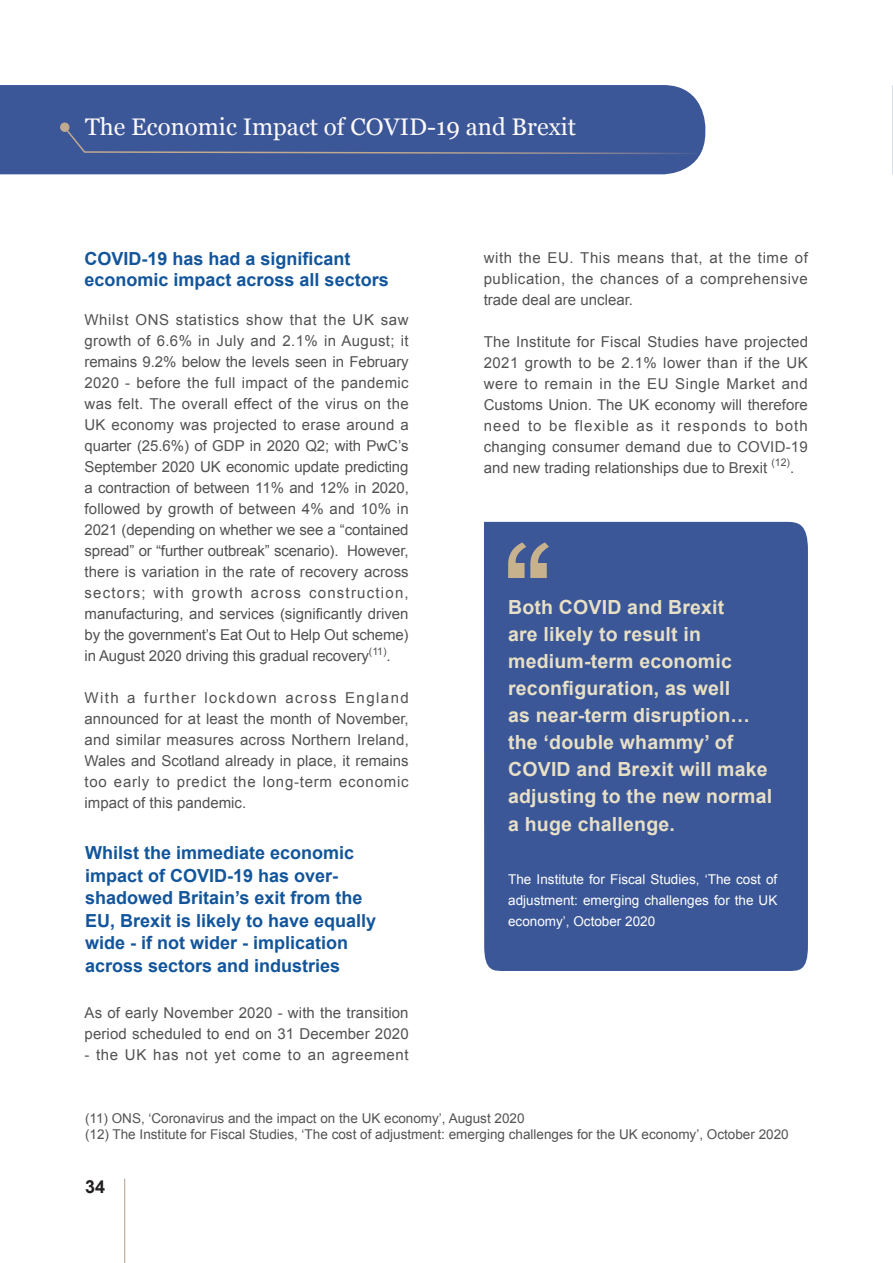
<style>
.page{position:relative;width:893px;height:1263px;background:#fff}
.page>*{position:absolute;margin:0;border:0;box-sizing:border-box;transform-origin:0 0}
.t1{font:24px "Georgia";color:#fdf9fa}
.t2{font:700 19.5px/27.2px "Arial";letter-spacing:.01em;color:#e8e0c6}
.t3{font:700 18px/22.5px "Arial";color:#12559b}
.t4{font:700 18px "Arial";color:#231f20}
.t5{font:15px/21px "Arial";letter-spacing:.01em;color:#535252;text-align:justify}
.t6{font:15px "Arial";letter-spacing:.04em;color:#535252}
.t7{font:13.5px/16.5px "Arial";color:#525355}
.t8{font:13.5px/21px "Arial";color:#fff;text-align:justify}
</style>
<div class="page">
<hr style="left:124px;top:1179px;width:1px;height:84px;background:#b69d8c">
<div style="left:0;top:85px;width:705px;height:89px;background:#3b5797"></div>
<svg style="left:484px;top:522px;width:324px;height:449px;fill:#3b5797"></svg>
<svg style="left:508px;top:542px;width:41px;height:36px"></svg>
<svg style="left:60px;top:122px;width:638px;height:33px"></svg>
<svg style="left:892px;top:85px;width:1px;height:89px"></svg>
<h1 class="t1" style="left:85px;top:109px;width:493px">The Economic Impact of COVID-19 and Brexit</h1>
<p class="t3" style="left:85px;top:249px;width:306px;line-height:21px">COVID-19 has had a significant economic impact across all sectors</p>
<p class="t5" style="left:85px;top:310px;width:326px">Whilst ONS statistics show that the UK saw growth of 6.6% in July and 2.1% in August; it remains 9.2% below the levels seen in February 2020 - before the full impact of the pandemic was felt. The overall effect of the virus on the UK economy was projected to erase around a quarter (25.6%) of GDP in 2020 Q2; with PwC’s September 2020 UK economic update predicting a contraction of between 11% and 12% in 2020, followed by growth of between 4% and 10% in 2021 (depending on whether we see a “contained spread” or “further outbreak” scenario). However, there is variation in the rate of recovery across sectors; with growth across construction, manufacturing, and services (significantly driven by the government’s Eat Out to Help Out scheme) in August 2020 driving this gradual recovery<sup>(11)</sup>.</p>
<p class="t5" style="left:85px;top:688px;width:326px">With a further lockdown across England announced for at least the month of November, and similar measures across Northern Ireland, Wales and Scotland already in place, it remains too early to predict the long-term economic impact of this pandemic.</p>
<p class="t3" style="left:85px;top:842px;width:293px">Whilst the immediate economic impact of COVID-19 has over&shy;shadowed Britain’s exit from the<br>EU, Brexit is likely to have equally wide - if not wider - implication across sectors and industries</p>
<p class="t5" style="left:85px;top:1003px;width:326px">As of early November 2020 - with the transition period scheduled to end on 31 December 2020</p>
<p class="t6" style="left:85px;top:1045px;width:326px">- the UK has not yet come to an agreement</p>
<p class="t5" style="left:484px;top:247px;width:326px">with the EU. This means that, at the time of publication, the chances of a comprehensive trade deal are unclear.</p>
<p class="t5" style="left:484px;top:331px;width:326px">The Institute for Fiscal Studies have projected 2021 growth to be 2.1% lower than if the UK were to remain in the EU Single Market and Customs Union. The UK economy will therefore need to be flexible as it responds to both changing consumer demand due to COVID-19 and new trading relationships due to Brexit <sup>(12)</sup>.</p>
<h2 class="t2" style="left:508px;top:594px;width:266px">Both COVID and Brexit<br>are likely to result in medium-term economic reconfiguration, as well<br>as near-term disruption… the ‘double whammy’ of<br>COVID and Brexit will make adjusting to the new normal a huge challenge.</h2>
<p class="t8" style="left:508px;top:868px;width:271px">The Institute for Fiscal Studies, ‘The cost of adjustment: emerging challenges for the UK economy’, October 2020</p>
<p class="t7" style="left:85px;top:1110px;width:705px">(11) ONS, ‘Coronavirus and the impact on the UK economy’, August 2020<br>(12) The Institute for Fiscal Studies, ‘The cost of adjustment: emerging challenges for the UK economy’, October 2020</p>
<p class="t4" style="left:85px;top:1175px;width:22px">34</p>
</div>
